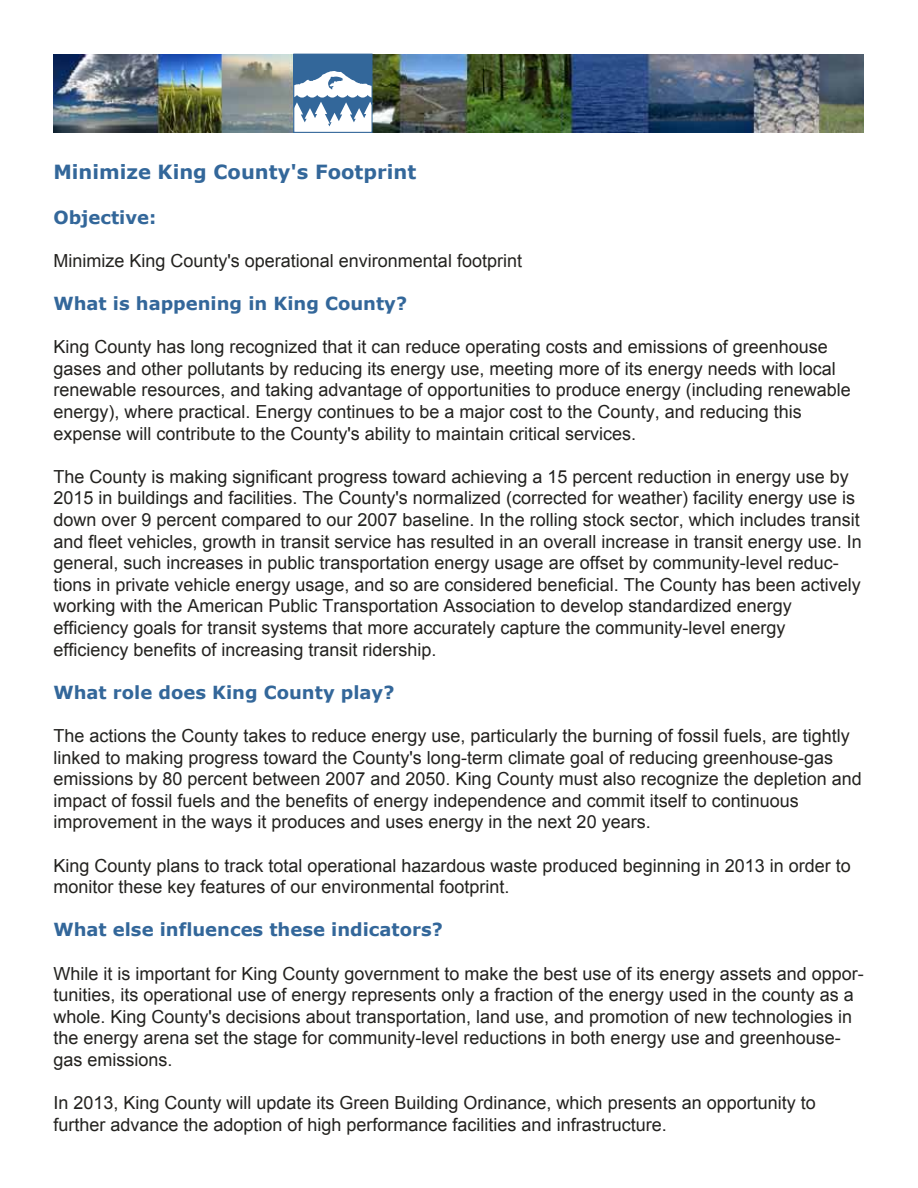
<style>
.page{position:relative;width:918px;height:1188px;background:#fff}
.page>*{position:absolute;margin:0;border:0;box-sizing:border-box;transform-origin:0 0}
.t1{font:700 19.5px "Verdana";color:#33679a}
.t2{font:18px/21.6px "Arial";color:#23221f}
.t3{font:700 18px "Verdana";color:#33679a}
</style>
<div class="page">
<img style="left:54px;top:54px;width:810px;height:78px">
<div style="left:294px;top:54px;width:78px;height:78px;background:#33679a"></div>
<svg style="left:295px;top:71px;width:75px;height:60px"></svg>
<div style="left:293px;top:54px;width:79px;height:79px;border:1px solid #33679a"></div>
<p class="t1" style="left:53px;top:159px;width:364px">Minimize King County's Footprint</p>
<p class="t3" style="left:53px;top:205px;width:104px">Objective:</p>
<p class="t2" style="left:53px;top:250px;width:470px">Minimize King County's operational environmental footprint</p>
<p class="t3" style="left:53px;top:292px;width:355px">What is happening in King County?</p>
<p class="t2" style="left:53px;top:336px;width:799px">King County has long recognized that it can reduce operating costs and emissions of greenhouse gases and other pollutants by reducing its energy use, meeting more of its energy needs with local renewable resources, and taking advantage of opportunities to produce energy (including renewable energy), where practical. Energy continues to be a major cost to the County, and reducing this expense will contribute to the County's ability to maintain critical services.</p>
<p class="t2" style="left:53px;top:466px;width:810px">The County is making significant progress toward achieving a 15 percent reduction in energy use by 2015 in buildings and facilities. The County's normalized (corrected for weather) facility energy use is down over 9 percent compared to our 2007 baseline. In the rolling stock sector, which includes transit and fleet vehicles, growth in transit service has resulted in an overall increase in transit energy use. In general, such increases in public transportation energy usage are offset by community-level reduc&shy;tions in private vehicle energy usage, and so are considered beneficial. The County has been actively working with the American Public Transportation Association to develop standardized energy efficiency goals for transit systems that more accurately capture the community-level energy efficiency benefits of increasing transit ridership.</p>
<p class="t3" style="left:53px;top:681px;width:343px">What role does King County play?</p>
<p class="t2" style="left:53px;top:725px;width:810px">The actions the County takes to reduce energy use, particularly the burning of fossil fuels, are tightly linked to making progress toward the County's long-term climate goal of reducing greenhouse-gas emissions by 80 percent between 2007 and 2050. King County must also recognize the depletion and impact of fossil fuels and the benefits of energy independence and commit itself to continuous improvement in the ways it produces and uses energy in the next 20 years.</p>
<p class="t2" style="left:53px;top:855px;width:799px">King County plans to track total operational hazardous waste produced beginning in 2013 in order to monitor these key features of our environmental footprint.</p>
<p class="t3" style="left:53px;top:918px;width:391px">What else influences these indicators?</p>
<p class="t2" style="left:53px;top:963px;width:812px">While it is important for King County government to make the best use of its energy assets and oppor&shy;tunities, its operational use of energy represents only a fraction of the energy used in the county as a whole. King County's decisions about transportation, land use, and promotion of new technologies in the energy arena set the stage for community-level reductions in both energy use and greenhouse&shy;gas emissions.</p>
<p class="t2" style="left:53px;top:1092px;width:764px">In 2013, King County will update its Green Building Ordinance, which presents an opportunity to further advance the adoption of high performance facilities and infrastructure.</p>
</div>
